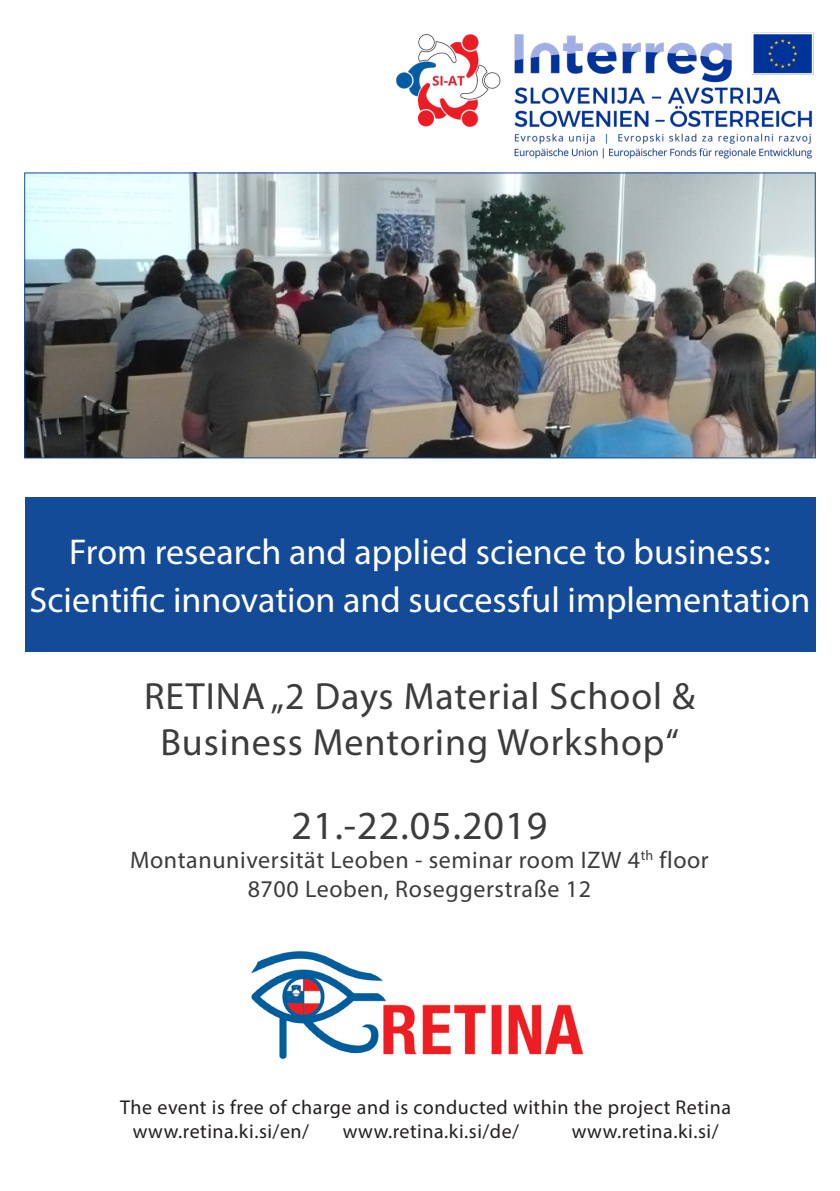
<style>
.page{position:relative;width:840px;height:1191px;background:#fff}
.page>*{position:absolute;margin:0;border:0;box-sizing:border-box;transform-origin:0 0}
.Untertitel{font:40px "Myriad Pro";letter-spacing:.025em;color:#3c3c3d}
.Untertitel-2{font:38px "Myriad Pro";letter-spacing:.025em;color:#3c3c3d}
.Titel{font:36px/48px "Myriad Pro";color:#fff;text-align:center}
.Untertitel-3{font:24px/28.8px "Myriad Pro";letter-spacing:.025em;color:#3c3c3d;text-align:center}
.Infotext_Datum_Ort{font:20px "Myriad Pro";letter-spacing:.025em;color:#231f20}
</style>
<div class="page">
<img style="left:26px;top:174px;width:787px;height:282px">
<img style="left:367px;top:32px;width:449px;height:153px">
<img style="left:251px;top:951px;width:333px;height:109px">
<div style="left:25px;top:497px;width:789px;height:155px;background:#144b98"></div>
<p class="Titel" style="left:29px;top:528px;width:782px">From research and applied science to business:<br>Scientific innovation and successful implementation</p>
<p class="Untertitel-2" style="left:144px;top:673px;width:552px">RETINA „2 Days Material School &amp;</p>
<p class="Untertitel-2" style="left:160px;top:718px;width:520px">Business Mentoring Workshop“</p>
<p class="Untertitel" style="left:291px;top:801px;width:257px">21.-22.05.2019</p>
<p class="Untertitel-3" style="left:130px;top:845px;width:580px">Montanuniversität Leoben - seminar room IZW 4<sup>th</sup> floor<br>8700 Leoben, Roseggerstraße 12</p>
<p class="Infotext_Datum_Ort" style="left:120px;top:1095px;width:612px">The event is free of charge and is conducted within the project Retina</p>
<p class="Infotext_Datum_Ort" style="left:133px;top:1119px;width:178px">www.retina.ki.si/en/</p>
<p class="Infotext_Datum_Ort" style="left:342px;top:1119px;width:178px">www.retina.ki.si/de/</p>
<p class="Infotext_Datum_Ort" style="left:571px;top:1119px;width:148px">www.retina.ki.si/</p>
</div>
